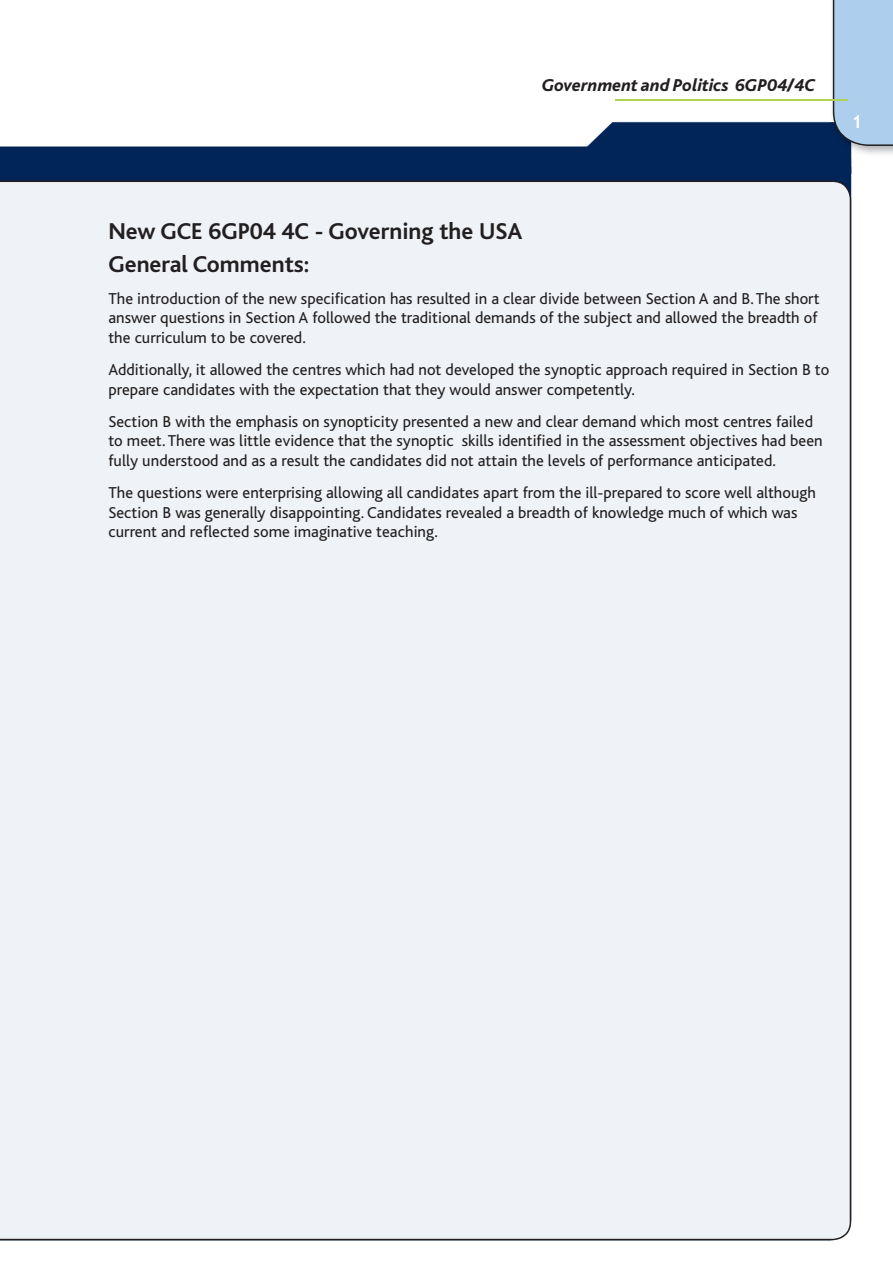
<style>
.page{position:relative;width:893px;height:1263px;background:#fff}
.page>*{position:absolute;margin:0;border:0;box-sizing:border-box;transform-origin:0 0}
.t1{font:700 24px/32.2px "Bliss";color:#231f20}
.t2{font:italic 800 18px "Bliss";color:#231f20}
.t3{font:700 18px "Trebuchet MS";color:#fff}
.t4{font:16.5px/19.5px "Bliss";color:#231f20}
</style>
<div class="page">
<div style="left:0;top:146px;width:851px;height:35px;background:#002556"></div>
<div style="left:0;top:181px;width:851px;height:1059px;background:#eff3f7"></div>
<svg style="left:559px;top:0;width:334px;height:174px"></svg>
<hr style="left:615px;top:99px;width:233px;height:2px;background:#b0d354">
<p class="t2" style="left:542px;top:76px;width:275px">Government and Politics 6GP04/4C</p>
<p class="t3" style="left:852px;top:110px;width:12px">1</p>
<h1 class="t1" style="left:108px;top:216px;width:416px">New GCE 6GP04 4C - Governing the USA<br>General Comments:</h1>
<p class="t4" style="left:108px;top:289px;width:713px">The introduction of the new specification has resulted in a clear divide between Section A and B. The short answer questions in Section A followed the traditional demands of the subject and allowed the breadth of the curriculum to be covered.</p>
<p class="t4" style="left:108px;top:360px;width:722px">Additionally, it allowed the centres which had not developed the synoptic approach required in Section B to prepare candidates with the expectation that they would answer competently.</p>
<p class="t4" style="left:108px;top:412px;width:716px">Section B with the emphasis on synopticity presented a new and clear demand which most centres failed to meet. There was little evidence that the synoptic skills identified in the assessment objectives had been fully understood and as a result the candidates did not attain the levels of performance anticipated.</p>
<p class="t4" style="left:108px;top:483px;width:709px">The questions were enterprising allowing all candidates apart from the ill-prepared to score well although<br>Section B was generally disappointing. Candidates revealed a breadth of knowledge much of which was current and reflected some imaginative teaching.</p>
</div>
